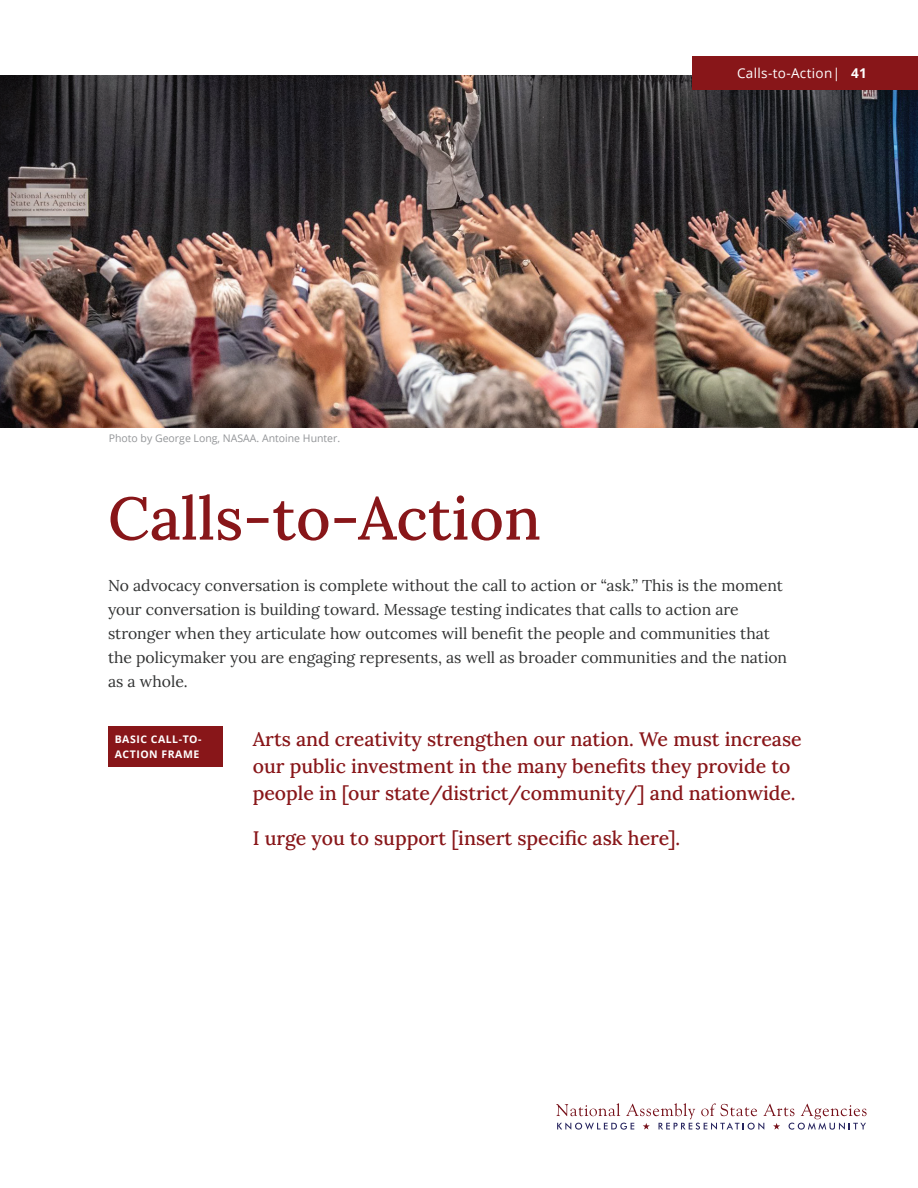
<style>
.page{position:relative;width:918px;height:1188px;background:#fff}
.page>*{position:absolute;margin:0;border:0;box-sizing:border-box;transform-origin:0 0}
.t1{font:60px "Lora";color:#881619}
.t2{font:19.5px/27px "Lora";color:#881619}
.t3{font:15.75px/24px "Lora";color:#313232}
.t4{font:13.5px "Open Sans";letter-spacing:.025em;color:#fff}
.t5{font:10.5px "Open Sans";color:#939598}
.t6{font:700 10.5px/15px "Open Sans";letter-spacing:.05em;color:#fff}
.s1{font-weight:700}
</style>
<div class="page">
<img style="left:0;top:76px;width:918px;height:352px">
<div style="left:692px;top:56px;width:226px;height:34px;background:#881619"></div>
<svg style="left:556px;top:1103px;width:311px;height:27px"></svg>
<div style="left:108px;top:726px;width:114px;height:41px;background:#881619"></div>
<p class="t5" style="left:109px;top:431px;width:233px">Photo by George Long, NASAA. Antoine Hunter.</p>
<p class="t4" style="left:737px;top:64px;width:131px">Calls-to-Action| <span class="s1">41</span></p>
<h1 class="t1" style="left:108px;top:473px;width:435px">Calls-to-Action</h1>
<p class="t3" style="left:108px;top:572px;width:681px">No advocacy conversation is complete without the call to action or “ask.” This is the moment your conversation is building toward. Message testing indicates that calls to action are stronger when they articulate how outcomes will benefit the people and communities that the policymaker you are engaging represents, as well as broader communities and the nation as a whole.</p>
<p class="t6" style="left:115px;top:732px;width:88px">BASIC CALL-TO-<br>ACTION FRAME</p>
<p class="t2" style="left:253px;top:724px;width:551px">Arts and creativity strengthen our nation. We must increase our public investment in the many benefits they provide to people in [our state/district/community/] and nationwide.</p>
<p class="t2" style="left:253px;top:823px;width:429px">I urge you to support [insert specific ask here].</p>
</div>
